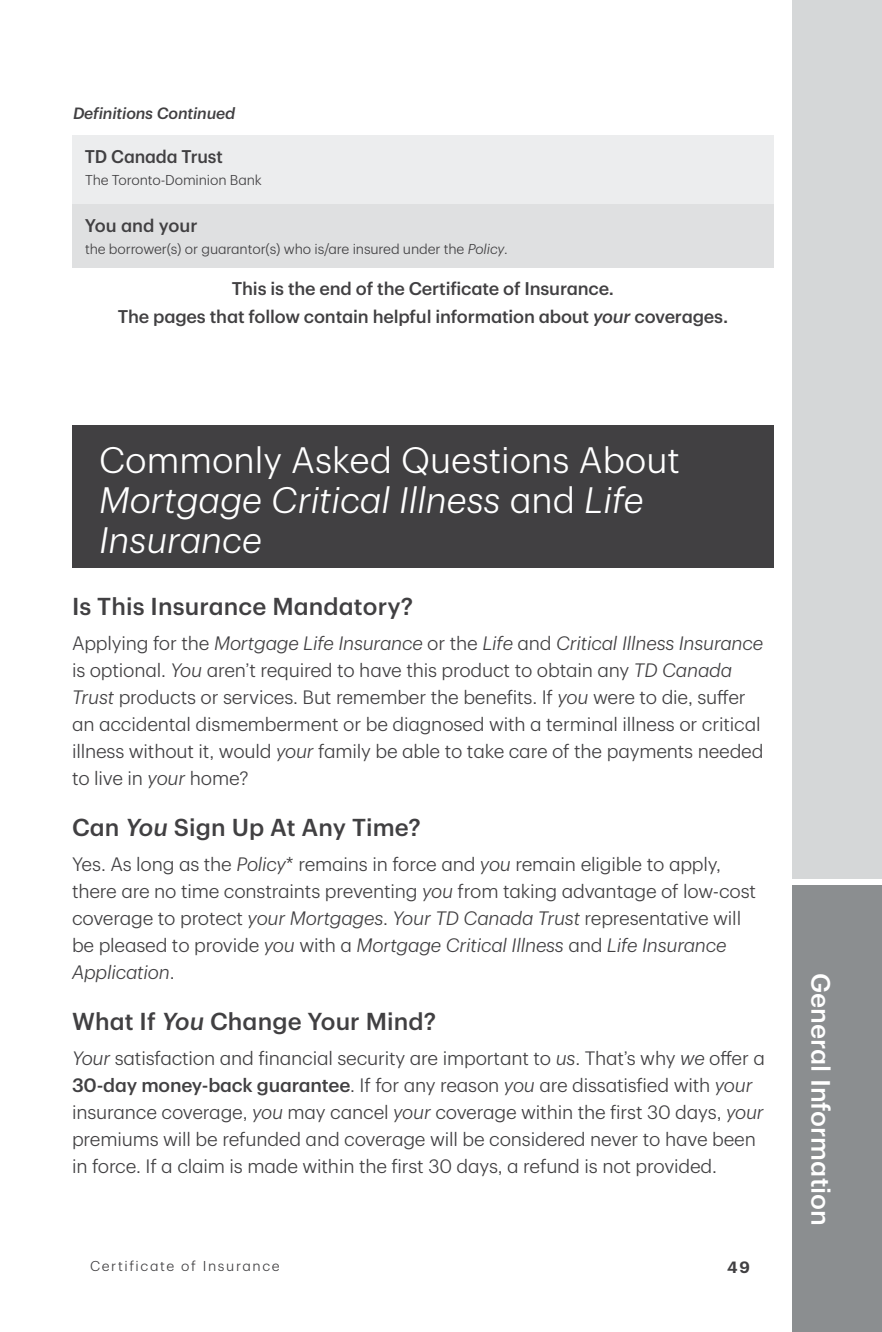
<style>
.page{position:relative;width:882px;height:1332px;background:#fff}
.page>*{position:absolute;margin:0;border:0;box-sizing:border-box;transform-origin:0 0}
.t1{font:italic 300 36px/40px "TD Graphik";color:#fff}
.t2{font:500 26px "TD Graphik";color:#fff}
.t3{font:500 24px "TD Graphik";letter-spacing:.005em;color:#414042}
.t4{font:300 19px/27px "TD Graphik";letter-spacing:-.01em;color:#414042}
.t5{font:500 18px/28px "TD Graphik";letter-spacing:-.01em;color:#414042;text-align:center}
.t6{font:italic 500 16px "TD Graphik";letter-spacing:-.01em;color:#414042}
.t7{font:600 16px "TD Graphik";color:#414042}
.t8{font:300 14px "TD Graphik";letter-spacing:-.01em;color:#414042}
.t9{font:300 14px "TD Graphik";letter-spacing:.115em;color:#414042}
.s1{font-style:italic}
.s2{font-style:normal}
.s3{font-weight:500}
</style>
<div class="page">
<div style="left:792px;top:0;width:90px;height:882px;background:#d5d7d8"></div>
<div style="left:792px;top:882px;width:90px;height:450px;background:#8b8e90"></div>
<div style="left:792px;top:879px;width:90px;height:6px;background:#fff"></div>
<div style="left:72px;top:204px;width:702px;height:64px;background:#dfe0e1"></div>
<div style="left:72px;top:135px;width:702px;height:69px;background:#ecedee"></div>
<div style="left:72px;top:562px;width:702px;height:6px;background:#414042"></div>
<div style="left:72px;top:425px;width:702px;height:137px;background:#414042"></div>
<p class="t6" style="left:73px;top:101px;width:164px">Definitions Continued</p>
<h4 class="t5" style="left:85px;top:141px;width:139px">TD Canada Trust</h4>
<p class="t8" style="left:85px;top:170px;width:178px">The Toronto-Dominion Bank</p>
<h4 class="t5" style="left:85px;top:210px;width:114px">You and your</h4>
<p class="t8" style="left:85px;top:239px;width:424px">the borrower(s) or guarantor(s) who is/are insured under the <span class="s1">Policy</span>.</p>
<p class="t5" style="left:118px;top:273px;width:612px">This is the end of the Certificate of Insurance.<br>The pages that follow contain helpful information about <span class="s1">your</span> coverages.</p>
<h2 class="t1" style="left:99px;top:437px;width:583px"><span class="s2">Commonly Asked Questions About<br></span>Mortgage Critical Illness <span class="s2">and</span> Life<br>Insurance</h2>
<h3 class="t3" style="left:72px;top:588px;width:343px">Is This Insurance Mandatory?</h3>
<p class="t4" style="left:72px;top:628px;width:693px">Applying for the <span class="s1">Mortgage Life Insurance</span> or the <span class="s1">Life</span> and <span class="s1">Critical Illness Insurance </span>is optional. <span class="s1">You</span> aren’t required to have this product to obtain any <span class="s1">TD Canada Trust</span> products or services. But remember the benefits. If <span class="s1">you</span> were to die, sufer an accidental dismemberment or be diagnosed with a terminal illness or critical illness without it, would <span class="s1">your</span> family be able to take care of the payments needed to live in <span class="s1">your</span> home?</p>
<h3 class="t3" style="left:72px;top:809px;width:350px">Can <span class="s1">You</span> Sign Up At Any Time?</h3>
<p class="t4" style="left:72px;top:849px;width:686px">Yes. As long as the <span class="s1">Policy</span> remains in force and <span class="s1">you</span> remain eligible to apply, there are no time constraints preventing <span class="s1">you</span> from taking advantage of low-cost coverage to protect <span class="s1">your Mortgages</span>. <span class="s1">Your TD Canada Trust</span> representative will be pleased to provide <span class="s1">you</span> with a <span class="s1">Mortgage Critical Illness</span> and <span class="s1">Life Insurance Application</span>.</p>
<p class="t4" style="left:286px;top:849px;width:9px">*</p>
<h3 class="t3" style="left:72px;top:1003px;width:366px">What If <span class="s1">You</span> Change Your Mind?</h3>
<p class="t4" style="left:72px;top:1043px;width:695px"><span class="s1">Your</span> satisfaction and financial security are important to <span class="s1">us</span>. That’s why <span class="s1">we</span> ofer a <span class="s3">30-day money-back guarantee</span>. If for any reason <span class="s1">you</span> are dissatisfied with <span class="s1">your </span>insurance coverage, <span class="s1">you</span> may cancel <span class="s1">your</span> coverage within the first 30 days, <span class="s1">your </span>premiums will be refunded and coverage will be considered never to have been in force. If a claim is made within the first 30 days, a refund is not provided.</p>
<p class="t9" style="left:90px;top:1256px;width:191px">Certificate of Insurance</p>
<p class="t7" style="left:727px;top:1255px;width:24px">49</p>
<h2 class="t2" style="left:841px;top:973px;width:254px;rotate:90deg">General Information</h2>
</div>
